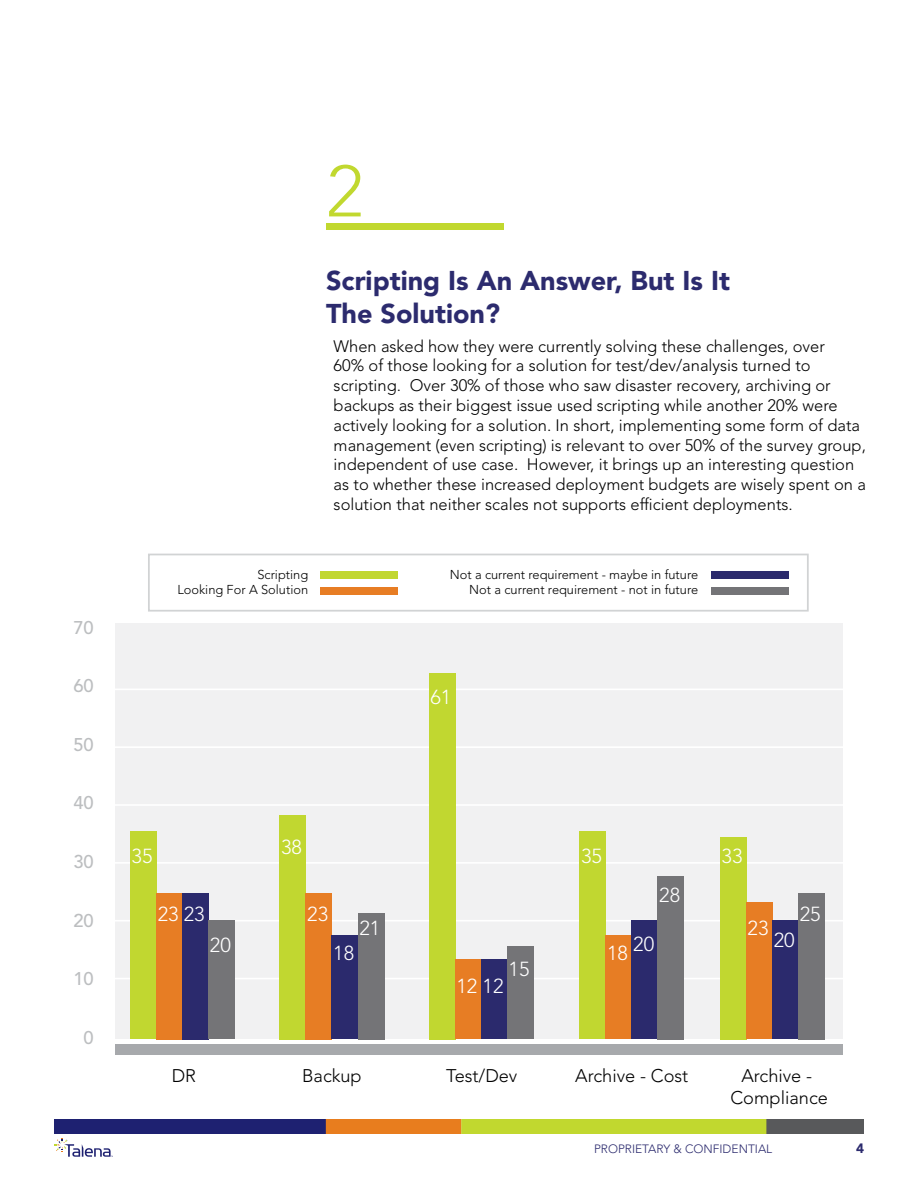
<style>
.page{position:relative;width:918px;height:1188px;background:#fff}
.page>*{position:absolute;margin:0;border:0;box-sizing:border-box;transform-origin:0 0}
.t1{font:300 72px "Avenir LT Std";color:#c1d82f}
.t2{font:900 27px/32.4px "Avenir LT Std";color:#2c2b6e}
.t3{font:300 20.1px "Avenir LT Std";color:#fff}
.t4{font:500 18.3px "Avenir LT Std";color:#bcbec0}
.t5{font:300 18.15px/21.9px "Avenir LT Std";color:#000;text-align:center}
.t6{font:300 16.5px/19.8px "Avenir LT Std";color:#000}
.t7{font:900 13.5px "Avenir LT Std";color:#2c2b6e}
.t8{font:300 12.9px/15.5px "Avenir LT Std";color:#000;text-align:right}
.t9{font:300 12px "Avenir LT Std";color:#2c2b6e}
</style>
<div class="page">
<div style="left:54px;top:1119px;width:273px;height:15px;background:#1e2171"></div>
<div style="left:326px;top:1119px;width:135px;height:15px;background:#e87d1e"></div>
<div style="left:461px;top:1119px;width:307px;height:15px;background:#c1d82f"></div>
<div style="left:766px;top:1119px;width:98px;height:15px;background:#58595b"></div>
<svg style="left:54px;top:1138px;width:59px;height:19px"></svg>
<div style="left:326px;top:223px;width:178px;height:7px;background:#c1d82f"></div>
<div style="left:115px;top:623px;width:728px;height:416px;background:#f1f1f2"></div>
<div style="left:115px;top:1044px;width:728px;height:10px;background:#a7a9ac"></div>
<hr style="left:110px;top:689px;width:747px;height:1px;background:#fff">
<hr style="left:110px;top:746px;width:747px;height:2px;background:#fff">
<hr style="left:110px;top:804px;width:747px;height:2px;background:#fff">
<hr style="left:110px;top:862px;width:747px;height:2px;background:#fff">
<hr style="left:110px;top:920px;width:747px;height:2px;background:#fff">
<hr style="left:110px;top:978px;width:747px;height:1px;background:#fff">
<div style="left:130px;top:831px;width:26px;height:208px;background:#c1d730"></div>
<div style="left:156px;top:893px;width:26px;height:146px;background:#e77d24"></div>
<div style="left:182px;top:893px;width:26px;height:146px;background:#2b2a6d"></div>
<div style="left:208px;top:921px;width:27px;height:118px;background:#747477"></div>
<div style="left:280px;top:815px;width:26px;height:224px;background:#c1d730"></div>
<div style="left:306px;top:893px;width:26px;height:146px;background:#e77d24"></div>
<div style="left:332px;top:935px;width:26px;height:104px;background:#2b2a6d"></div>
<div style="left:358px;top:913px;width:26px;height:126px;background:#747477"></div>
<div style="left:429px;top:673px;width:26px;height:366px;background:#c1d730"></div>
<div style="left:455px;top:960px;width:26px;height:79px;background:#e77d24"></div>
<div style="left:481px;top:960px;width:26px;height:79px;background:#2b2a6d"></div>
<div style="left:507px;top:947px;width:26px;height:92px;background:#747477"></div>
<div style="left:580px;top:831px;width:26px;height:208px;background:#c1d730"></div>
<div style="left:606px;top:935px;width:26px;height:104px;background:#e77d24"></div>
<div style="left:632px;top:921px;width:26px;height:118px;background:#2b2a6d"></div>
<div style="left:658px;top:876px;width:26px;height:163px;background:#747477"></div>
<div style="left:720px;top:837px;width:26px;height:202px;background:#c1d730"></div>
<div style="left:746px;top:902px;width:26px;height:137px;background:#e77d24"></div>
<div style="left:772px;top:921px;width:26px;height:118px;background:#2b2a6d"></div>
<div style="left:798px;top:893px;width:27px;height:146px;background:#747477"></div>
<div style="left:320px;top:572px;width:78px;height:7px;background:#c1d730"></div>
<div style="left:320px;top:587px;width:78px;height:8px;background:#e77d24"></div>
<div style="left:712px;top:572px;width:77px;height:7px;background:#2b2a6d"></div>
<div style="left:712px;top:587px;width:77px;height:8px;background:#747477"></div>
<div style="left:148px;top:554px;width:661px;height:58px;border:2px solid #d1d3d4"></div>
<p class="t4" style="left:73px;top:617px;width:22px">70</p>
<p class="t4" style="left:73px;top:675px;width:22px">60</p>
<p class="t4" style="left:73px;top:734px;width:22px">50</p>
<p class="t4" style="left:73px;top:793px;width:22px">40</p>
<p class="t4" style="left:73px;top:851px;width:22px">30</p>
<p class="t4" style="left:73px;top:910px;width:22px">20</p>
<p class="t4" style="left:73px;top:968px;width:22px">10</p>
<p class="t4" style="left:84px;top:1027px;width:12px">0</p>
<h1 class="t1" style="left:326px;top:149px;width:39px">2</h1>
<h2 class="t2" style="left:326px;top:265px;width:405px">Scripting Is An Answer, But Is It<br>The Solution?</h2>
<p class="t6" style="left:334px;top:336px;width:534px">When asked how they were currently solving these challenges, over<br>60% of those looking for a solution for test/dev/analysis turned to scripting. Over 30% of those who saw disaster recovery, archiving or backups as their biggest issue used scripting while another 20% were actively looking for a solution. In short, implementing some form of data management (even scripting) is relevant to over 50% of the survey group, independent of use case. However, it brings up an interesting question as to whether these increased deployment budgets are wisely spent on a solution that neither scales not supports efficient deployments.</p>
<p class="t8" style="left:177px;top:567px;width:132px">Scripting<br>Looking For A Solution</p>
<p class="t8" style="left:450px;top:567px;width:250px">Not a current requirement - maybe in future<br>Not a current requirement - not in future</p>
<p class="t3" style="left:430px;top:685px;width:22px">61</p>
<p class="t3" style="left:132px;top:844px;width:22px">35</p>
<p class="t3" style="left:281px;top:836px;width:22px">38</p>
<p class="t3" style="left:581px;top:844px;width:22px">35</p>
<p class="t3" style="left:659px;top:884px;width:22px">28</p>
<p class="t3" style="left:158px;top:902px;width:49px">23 23</p>
<p class="t3" style="left:210px;top:933px;width:22px">20</p>
<p class="t3" style="left:307px;top:902px;width:22px">23</p>
<p class="t3" style="left:359px;top:917px;width:22px">21</p>
<p class="t3" style="left:333px;top:941px;width:22px">18</p>
<p class="t3" style="left:509px;top:958px;width:22px">15</p>
<p class="t3" style="left:456px;top:974px;width:49px">12 12</p>
<p class="t3" style="left:633px;top:933px;width:22px">20</p>
<p class="t3" style="left:607px;top:942px;width:22px">18</p>
<p class="t5" style="left:172px;top:1065px;width:26px">DR</p>
<p class="t5" style="left:302px;top:1065px;width:61px">Backup</p>
<p class="t5" style="left:446px;top:1065px;width:73px">Test/Dev</p>
<p class="t5" style="left:575px;top:1065px;width:114px">Archive - Cost</p>
<p class="t3" style="left:722px;top:844px;width:22px">33</p>
<p class="t3" style="left:800px;top:902px;width:22px">25</p>
<p class="t3" style="left:748px;top:917px;width:22px">23</p>
<p class="t3" style="left:774px;top:928px;width:22px">20</p>
<p class="t5" style="left:730px;top:1065px;width:99px">Archive -<br>Compliance</p>
<p class="t9" style="left:594px;top:1142px;width:180px">PROPRIETARY &amp; CONFIDENTIAL</p>
<p class="t7" style="left:856px;top:1140px;width:9px">4</p>
</div>
